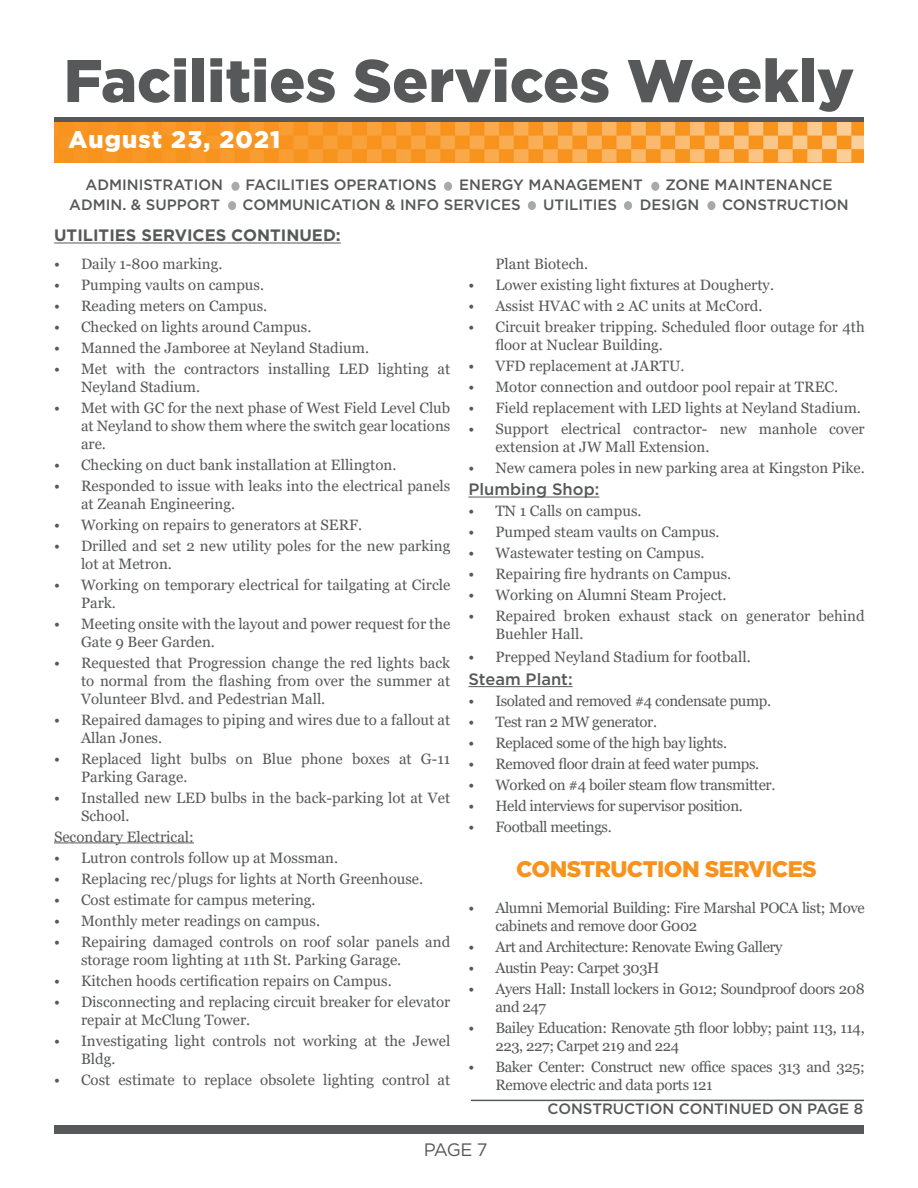
<style>
.page{position:relative;width:918px;height:1188px;background:#fff}
.page>*{position:absolute;margin:0;border:0;box-sizing:border-box;transform-origin:0 0}
.t1{font:900 60px "Gotham";color:#57585a}
.t2{font:900 24px "Gotham";letter-spacing:.05em;color:#fff}
.t3{font:900 22.5px "Gotham";letter-spacing:-.025em;color:#f7931d}
.t4{font:18px "Gotham";color:#57585a}
.t5{font:700 16.5px "Gotham";color:#57585a}
.t6{font:500 16.5px "Gotham";color:#57585a}
.t7{font:15px/18px "Georgia";color:#57585a}
.t8{font:15px/18px "Georgia";letter-spacing:-.025em;color:#57585a}
.t9{font:500 15px "Gotham";color:#57585a}
</style>
<div class="page">
<div style="left:54px;top:1125px;width:810px;height:9px;background:#57585a"></div>
<div style="left:54px;top:117px;width:810px;height:6px;background:#57585a"></div>
<img style="left:54px;top:122px;width:810px;height:40px">
<hr style="left:54px;top:843px;width:140px;height:1px;background:#57585a">
<hr style="left:468px;top:497px;width:131px;height:1px;background:#57585a">
<hr style="left:468px;top:686px;width:105px;height:1px;background:#57585a">
<div style="left:228px;top:201px;width:8px;height:9px;background:#a8a9ad;border-radius:50%"></div>
<div style="left:528px;top:201px;width:8px;height:9px;background:#a8a9ad;border-radius:50%"></div>
<div style="left:444px;top:182px;width:8px;height:9px;background:#a8a9ad;border-radius:50%"></div>
<div style="left:624px;top:201px;width:8px;height:9px;background:#a8a9ad;border-radius:50%"></div>
<div style="left:231px;top:182px;width:9px;height:9px;background:#a8a9ad;border-radius:50%"></div>
<div style="left:707px;top:201px;width:8px;height:9px;background:#a8a9ad;border-radius:50%"></div>
<div style="left:651px;top:182px;width:8px;height:9px;background:#a8a9ad;border-radius:50%"></div>
<hr style="left:54px;top:243px;width:287px;height:1px;background:#57585a">
<hr style="left:471px;top:1100px;width:393px;height:1px;background:#57585a">
<p class="t1" style="left:64px;top:39px;width:792px">Facilities Services Weekly</p>
<p class="t2" style="left:68px;top:123px;width:214px">August 23, 2021</p>
<p class="t9" style="left:86px;top:175px;width:139px">ADMINISTRATION</p>
<p class="t9" style="left:246px;top:175px;width:193px">FACILITIES OPERATIONS</p>
<p class="t9" style="left:459px;top:175px;width:185px">ENERGY MANAGEMENT</p>
<p class="t9" style="left:665px;top:175px;width:169px">ZONE MAINTENANCE</p>
<p class="t9" style="left:69px;top:195px;width:152px">ADMIN. &amp; SUPPORT</p>
<p class="t9" style="left:243px;top:195px;width:280px">COMMUNICATION &amp; INFO SERVICES</p>
<p class="t9" style="left:543px;top:195px;width:75px">UTILITIES</p>
<p class="t9" style="left:640px;top:195px;width:61px">DESIGN</p>
<p class="t9" style="left:722px;top:195px;width:128px">CONSTRUCTION</p>
<p class="t5" style="left:54px;top:225px;width:288px">UTILITIES SERVICES CONTINUED:</p>
<p class="t7" style="left:54px;top:255px;width:170px">• Daily 1-800 marking.</p>
<p class="t7" style="left:54px;top:276px;width:212px">• Pumping vaults on campus.</p>
<p class="t7" style="left:54px;top:297px;width:215px">• Reading meters on Campus.</p>
<p class="t7" style="left:54px;top:318px;width:259px">• Checked on lights around Campus.</p>
<p class="t7" style="left:54px;top:339px;width:317px">• Manned the Jamboree at Neyland Stadium.</p>
<p class="t7" style="left:81px;top:360px;width:371px;text-indent:-27px">• Met with the contractors installing LED lighting at<br>Neyland Stadium.</p>
<p class="t7" style="left:81px;top:399px;width:371px;text-align:justify;text-indent:-27px">• Met with GC for the next phase of West Field Level Club at Neyland to show them where the switch gear locations are.</p>
<p class="t7" style="left:54px;top:456px;width:344px">• Checking on duct bank installation at Ellington.</p>
<p class="t7" style="left:81px;top:477px;width:371px;text-indent:-27px">• Responded to issue with leaks into the electrical panels at Zeanah Engineering.</p>
<p class="t7" style="left:54px;top:516px;width:310px">• Working on repairs to generators at SERF.</p>
<p class="t7" style="left:81px;top:537px;width:371px;text-indent:-27px">• Drilled and set 2 new utility poles for the new parking lot at Metron.</p>
<p class="t7" style="left:81px;top:576px;width:371px;text-indent:-27px">• Working on temporary electrical for tailgating at Circle<br>Park.</p>
<p class="t7" style="left:81px;top:615px;width:371px;text-indent:-27px">• Meeting onsite with the layout and power request for the<br>Gate 9 Beer Garden.</p>
<p class="t7" style="left:81px;top:654px;width:371px;text-align:justify;text-indent:-27px">• Requested that Progression change the red lights back to normal from the flashing from over the summer at Volunteer Blvd. and Pedestrian Mall.</p>
<p class="t7" style="left:81px;top:711px;width:371px;text-indent:-27px">• Repaired damages to piping and wires due to a fallout at<br>Allan Jones.</p>
<p class="t7" style="left:81px;top:750px;width:371px;text-indent:-27px">• Replaced light bulbs on Blue phone boxes at G-11<br>Parking Garage.</p>
<p class="t7" style="left:81px;top:789px;width:371px;text-indent:-27px">• Installed new LED bulbs in the back-parking lot at Vet<br>School.</p>
<p class="t7" style="left:54px;top:828px;width:141px">Secondary Electrical:</p>
<p class="t7" style="left:54px;top:849px;width:286px">• Lutron controls follow up at Mossman.</p>
<p class="t7" style="left:54px;top:870px;width:371px">• Replacing rec/plugs for lights at North Greenhouse.</p>
<p class="t7" style="left:54px;top:891px;width:263px">• Cost estimate for campus metering.</p>
<p class="t7" style="left:54px;top:912px;width:268px">• Monthly meter readings on campus.</p>
<p class="t7" style="left:81px;top:933px;width:371px;text-indent:-27px">• Repairing damaged controls on roof solar panels and storage room lighting at 11th St. Parking Garage.</p>
<p class="t7" style="left:54px;top:972px;width:339px">• Kitchen hoods certification repairs on Campus.</p>
<p class="t7" style="left:81px;top:993px;width:371px;text-indent:-27px">• Disconnecting and replacing circuit breaker for elevator repair at McClung Tower.</p>
<p class="t7" style="left:81px;top:1032px;width:371px;text-indent:-27px">• Investigating light controls not working at the Jewel<br>Bldg.</p>
<p class="t7" style="left:54px;top:1071px;width:398px">• Cost estimate to replace obsolete lighting control at</p>
<p class="t7" style="left:495px;top:255px;width:94px">Plant Biotech.</p>
<p class="t7" style="left:468px;top:276px;width:307px">• Lower existing light fixtures at Dougherty.</p>
<p class="t7" style="left:468px;top:297px;width:296px">• Assist HVAC with 2 AC units at McCord.</p>
<p class="t7" style="left:495px;top:318px;width:371px;text-indent:-27px">• Circuit breaker tripping. Scheduled floor outage for 4th floor at Nuclear Building.</p>
<p class="t7" style="left:468px;top:357px;width:218px">• VFD replacement at JARTU.</p>
<p class="t7" style="left:468px;top:378px;width:371px">• Motor connection and outdoor pool repair at TREC.</p>
<p class="t7" style="left:468px;top:399px;width:394px">• Field replacement with LED lights at Neyland Stadium.</p>
<p class="t7" style="left:495px;top:420px;width:371px;text-indent:-27px">• Support electrical contractor- new manhole cover extension at JW Mall Extension.</p>
<p class="t7" style="left:468px;top:459px;width:398px">• New camera poles in new parking area at Kingston Pike.</p>
<p class="t6" style="left:468px;top:479px;width:132px">Plumbing Shop:</p>
<p class="t7" style="left:468px;top:503px;width:175px">• TN 1 Calls on campus.</p>
<p class="t7" style="left:468px;top:524px;width:253px">• Pumped steam vaults on Campus.</p>
<p class="t7" style="left:468px;top:545px;width:238px">• Wastewater testing on Campus.</p>
<p class="t7" style="left:468px;top:566px;width:264px">• Repairing fire hydrants on Campus.</p>
<p class="t7" style="left:468px;top:587px;width:260px">• Working on Alumni Steam Project.</p>
<p class="t7" style="left:495px;top:608px;width:371px;text-indent:-27px">• Repaired broken exhaust stack on generator behind<br>Buehler Hall.</p>
<p class="t7" style="left:468px;top:648px;width:284px">• Prepped Neyland Stadium for football.</p>
<p class="t6" style="left:468px;top:668px;width:106px">Steam Plant:</p>
<p class="t8" style="left:468px;top:692px;width:304px">• Isolated and removed #4 condensate pump.</p>
<p class="t8" style="left:468px;top:713px;width:190px">• Test ran 2 MW generator.</p>
<p class="t8" style="left:468px;top:734px;width:260px">• Replaced some of the high bay lights.</p>
<p class="t8" style="left:468px;top:755px;width:292px">• Removed floor drain at feed water pumps.</p>
<p class="t8" style="left:468px;top:776px;width:309px">• Worked on #4 boiler steam flow transmitter.</p>
<p class="t8" style="left:468px;top:797px;width:276px">• Held interviews for supervisor position.</p>
<p class="t8" style="left:468px;top:818px;width:145px">• Football meetings.</p>
<p class="t3" style="left:516px;top:854px;width:302px">CONSTRUCTION SERVICES</p>
<p class="t8" style="left:495px;top:899px;width:371px;text-indent:-27px">• Alumni Memorial Building: Fire Marshal POCA list; Move cabinets and remove door G002</p>
<p class="t8" style="left:468px;top:938px;width:316px">• Art and Architecture: Renovate Ewing Gallery</p>
<p class="t8" style="left:468px;top:959px;width:193px">• Austin Peay: Carpet 303H</p>
<p class="t8" style="left:495px;top:980px;width:371px;text-indent:-27px">• Ayers Hall: Install lockers in G012; Soundproof doors 208 and 247</p>
<p class="t8" style="left:495px;top:1019px;width:371px;text-indent:-27px">• Bailey Education: Renovate 5th floor lobby; paint 113, 114,<br>223, 227; Carpet 219 and 224</p>
<p class="t8" style="left:495px;top:1058px;width:371px;text-indent:-27px">• Baker Center: Construct new office spaces 313 and 325;<br>Remove electric and data ports 121</p>
<p class="t9" style="left:548px;top:1099px;width:317px">CONSTRUCTION CONTINUED ON PAGE 8</p>
<p class="t4" style="left:424px;top:1138px;width:65px">PAGE 7</p>
</div>
